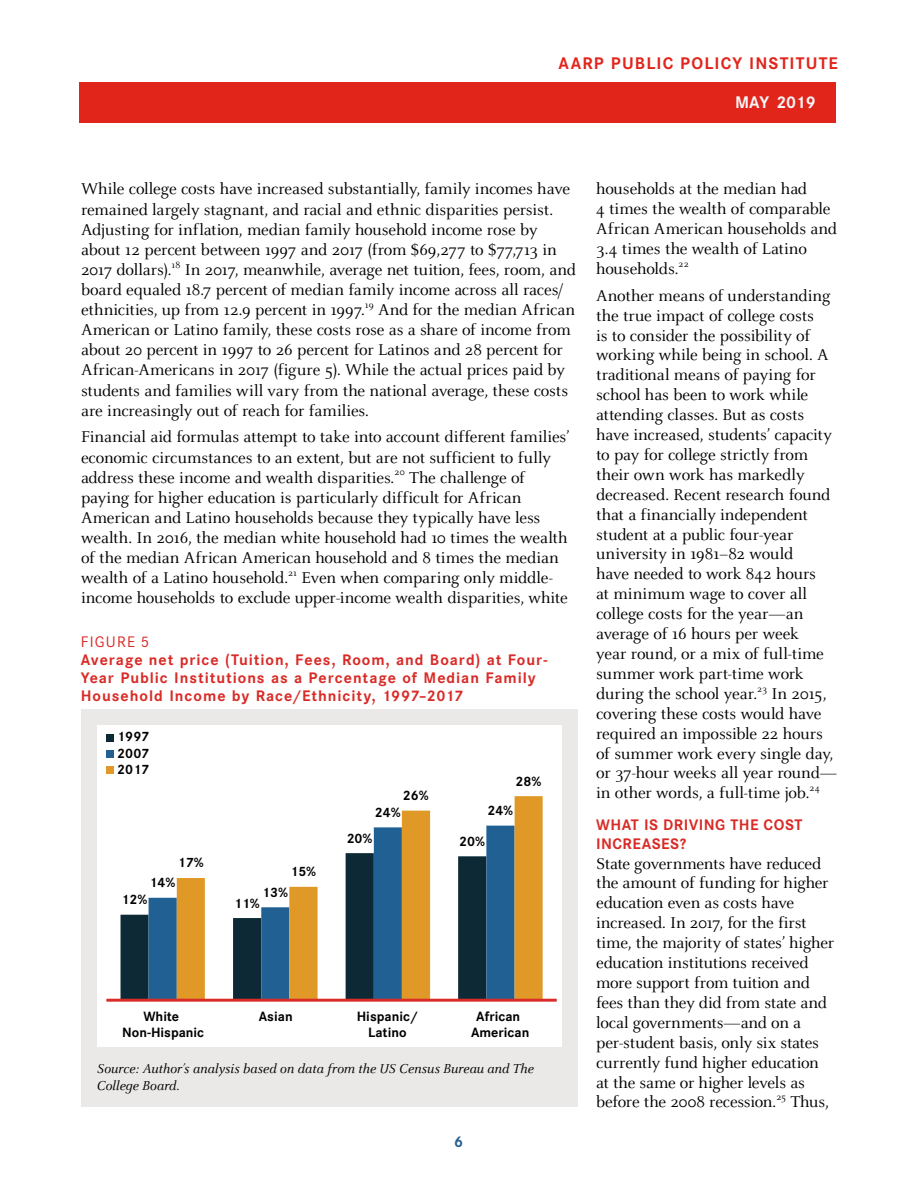
<style>
.page{position:relative;width:918px;height:1188px;background:#fff}
.page>*{position:absolute;margin:0;border:0;box-sizing:border-box;transform-origin:0 0}
.t1{font:17.25px/20px "Celeste Pro";letter-spacing:-.01em;color:#000}
.t2{font:700 16.5px "Corporate S";letter-spacing:.07em;color:#e1251b}
.t3{font:700 16.5px "Corporate S";letter-spacing:-.01em;color:#f6f6f7}
.t4{font:700 15px/18px "Corporate S";letter-spacing:.065em;color:#d92b27}
.t5{font:700 15px/18.5px "Corporate S";letter-spacing:.03em;color:#d92b27}
.t6{font:15px "Corporate S";letter-spacing:.08em;color:#d92b27}
.t7{font:700 15px "Corporate S";color:#236092}
.TableSource{font:italic 14.25px/17.2px "Celeste Pro";letter-spacing:-.005em;color:#000}
.Division{font:700 13.2px/15.9px "Corporate S";letter-spacing:.005em;color:#000;text-align:center}
</style>
<div class="page">
<div style="left:80px;top:83px;width:756px;height:40px;background:#e1251b"></div>
<div style="left:81px;top:709px;width:497px;height:398px;background:#eae9e8"></div>
<div style="left:97px;top:725px;width:464px;height:322px;background:#fff"></div>
<svg style="left:121px;top:897px;width:28px;height:102px;fill:#0d2935"></svg>
<svg style="left:149px;top:878px;width:28px;height:121px;fill:#216092"></svg>
<svg style="left:177px;top:796px;width:366px;height:203px"></svg>
<hr style="left:106px;top:999px;width:451px;height:3px;background:#d92b27">
<div style="left:107px;top:734px;width:7px;height:7px;background:#0d2935"></div>
<div style="left:107px;top:750px;width:7px;height:8px;background:#216092"></div>
<div style="left:107px;top:767px;width:7px;height:7px;background:#e09826"></div>
<p class="t2" style="left:559px;top:53px;width:281px">AARP PUBLIC POLICY INSTITUTE</p>
<p class="t3" style="left:735px;top:92px;width:82px">MAY 2019</p>
<p class="t1" style="left:81px;top:179px;width:496px">While college costs have increased substantially, family incomes have remained largely stagnant, and racial and ethnic disparities persist.<br>Adjusting for inflation, median family household income rose by about 12 percent between 1997 and 2017 (from $69,277 to $77,713 in 2017 dollars).<sup>18</sup> In 2017, meanwhile, average net tuition, fees, room, and board equaled 18.7 percent of median family income across all races/ ethnicities, up from 12.9 percent in 1997.<sup>19</sup> And for the median African American or Latino family, these costs rose as a share of income from about 20 percent in 1997 to 26 percent for Latinos and 28 percent for African-Americans in 2017 (figure 5). While the actual prices paid by students and families will vary from the national average, these costs are increasingly out of reach for families.</p>
<p class="t1" style="left:81px;top:427px;width:490px">Financial aid formulas attempt to take into account different families’ economic circumstances to an extent, but are not sufficient to fully address these income and wealth disparities.<sup>20</sup> The challenge of paying for higher education is particularly difficult for African American and Latino households because they typically have less wealth. In 2016, the median white household had 10 times the wealth of the median African American household and 8 times the median wealth of a Latino household.<sup>21</sup> Even when comparing only middle&shy;income households to exclude upper-income wealth disparities, white</p>
<p class="t6" style="left:81px;top:633px;width:70px">FIGURE 5</p>
<p class="t4" style="left:81px;top:651px;width:469px">Average net price (Tuition, Fees, Room, and Board) at Four-<br>Year Public Institutions as a Percentage of Median Family<br>Household Income by Race/Ethnicity, 1997–2017</p>
<p class="Division" style="left:117px;top:729px;width:33px;line-height:16.4px;text-align:justify">1997<br>2007<br>2017</p>
<p class="Division" style="left:178px;top:855px;width:27px">17%</p>
<p class="Division" style="left:290px;top:864px;width:27px">15%</p>
<p class="Division" style="left:150px;top:875px;width:27px">14%</p>
<p class="Division" style="left:262px;top:884px;width:27px">13%</p>
<p class="Division" style="left:122px;top:892px;width:27px">12%</p>
<p class="Division" style="left:234px;top:895px;width:27px">11%</p>
<p class="Division" style="left:403px;top:788px;width:27px">26%</p>
<p class="Division" style="left:516px;top:773px;width:27px">28%</p>
<p class="Division" style="left:375px;top:805px;width:27px">24%</p>
<p class="Division" style="left:487px;top:803px;width:27px">24%</p>
<p class="Division" style="left:347px;top:830px;width:27px">20%</p>
<p class="Division" style="left:459px;top:834px;width:27px">20%</p>
<p class="Division" style="left:122px;top:1009px;width:83px">White<br>Non-Hispanic</p>
<p class="Division" style="left:259px;top:1009px;width:35px">Asian</p>
<p class="Division" style="left:357px;top:1009px;width:63px">Hispanic/<br>Latino</p>
<p class="Division" style="left:471px;top:1009px;width:60px">African<br>American</p>
<p class="TableSource" style="left:97px;top:1060px;width:438px">Source: Author’s analysis based on data from the US Census Bureau and The<br>College Board.</p>
<p class="t7" style="left:454px;top:1133px;width:11px">6</p>
<p class="t1" style="left:596px;top:179px;width:242px">households at the median had<br>4 times the wealth of comparable<br>African American households and<br>3.4 times the wealth of Latino households.<sup>22</sup></p>
<p class="t1" style="left:596px;top:285px;width:242px">Another means of understanding the true impact of college costs<br>is to consider the possibility of working while being in school. A traditional means of paying for school has been to work while attending classes. But as costs have increased, students’ capacity to pay for college strictly from their own work has markedly decreased. Recent research found that a financially independent student at a public four-year university in 1981–82 would<br>have needed to work 842 hours<br>at minimum wage to cover all college costs for the year—an average of 16 hours per week<br>year round, or a mix of full-time summer work part-time work during the school year.<sup>23</sup> In 2015, covering these costs would have required an impossible 22 hours of summer work every single day, or 37-hour weeks all year round— in other words, a full-time job.<sup>24</sup></p>
<h2 class="t5" style="left:596px;top:816px;width:208px">WHAT IS DRIVING THE COST<br>INCREASES?</h2>
<p class="t1" style="left:596px;top:853px;width:239px">State governments have reduced the amount of funding for higher education even as costs have increased. In 2017, for the first time, the majority of states’ higher education institutions received more support from tuition and fees than they did from state and local governments—and on a per-student basis, only six states currently fund higher education at the same or higher levels as before the 2008 recession.<sup>25</sup> Thus,</p>
</div>
